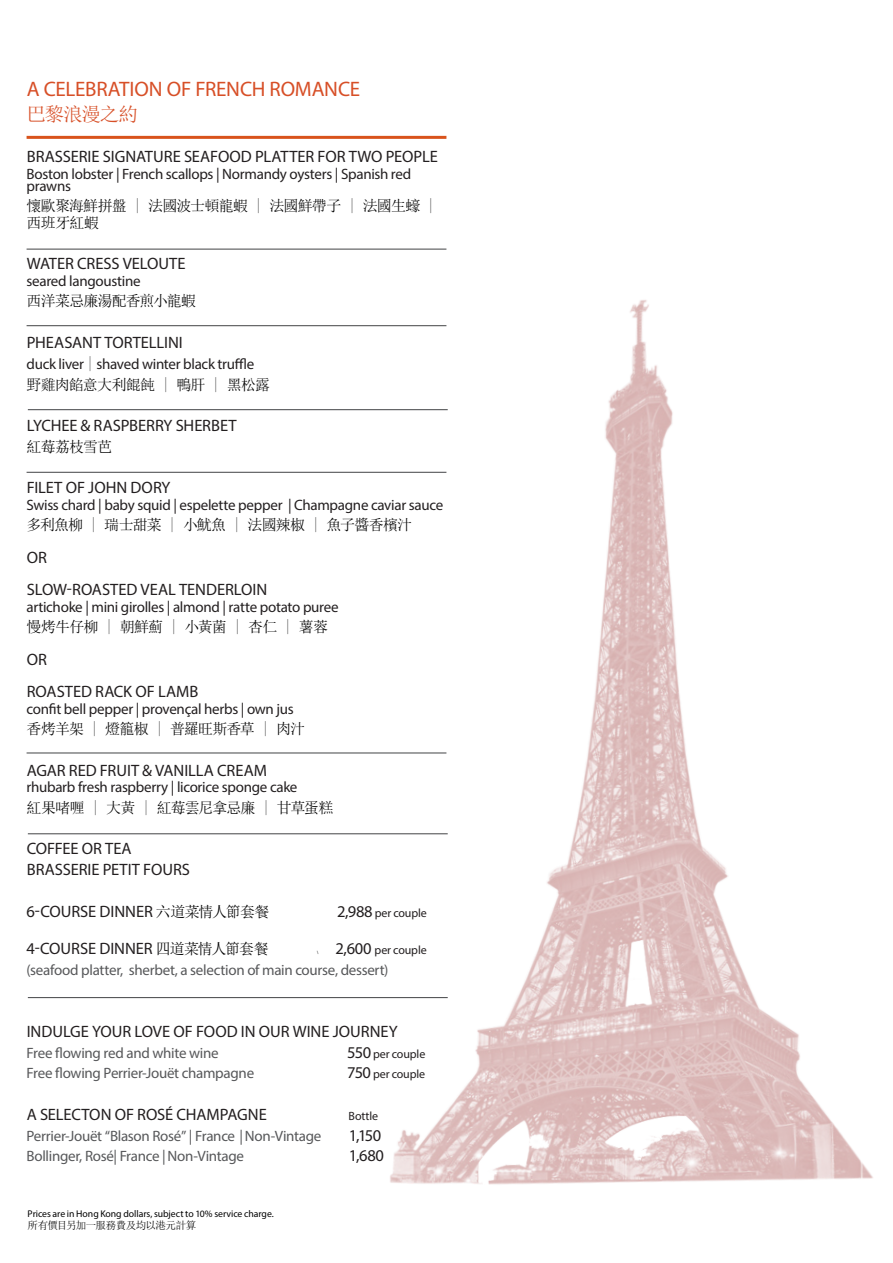
<style>
.page{position:relative;width:893px;height:1263px;background:#fff}
.page>*{position:absolute;margin:0;border:0;box-sizing:border-box;transform-origin:0 0}
._8th_menu_meals_and{font:21px "Myriad Pro";letter-spacing:-.005em;color:#d74f27}
._8th_menu_meals_and-2{font:19.5px "Sim Sun";letter-spacing:-.055em;color:#d74f27}
._8th_menu_meals_and-3{font:16.5px "Myriad Pro";color:#231f20}
._8th_menu_meals_and-4{font:15px/12px "Myriad Pro";letter-spacing:-.02em;color:#231f20}
._8th_menu_meals_and-5{font:15px "Myriad Pro";letter-spacing:-.02em;color:#57585a}
._8th_menu_meals_and-6{font:15px/16.5px "Sim Sun";letter-spacing:-.055em;color:#000}
._8th_menu_meals_and-7{font:12px "Myriad Pro";letter-spacing:-.01em;color:#231f20}
._8th_menu_meal_descr{font:10.5px "Sim Sun";letter-spacing:-.05em;color:#000}
._8th_menu_meal_descr-2{font:9.75px "Myriad Pro";letter-spacing:-.005em;color:#000}
._8th_menu_meals_and-8{font:4.5px "Arial Unicode MS";color:#000}
.s1{font-family:"Sim Sun";color:#000}
.s2{font-family:"Sim Sun";font-size:15px;color:#000}
.s3{font-size:16.5px}
</style>
<div class="page">
<hr style="left:27px;top:249px;width:419px;height:1px;background:#57585a">
<hr style="left:27px;top:136px;width:419px;height:3px;background:#d9531c">
<hr style="left:28px;top:997px;width:420px;height:1px;background:#57585a">
<hr style="left:28px;top:833px;width:420px;height:1px;background:#57585a">
<hr style="left:27px;top:752px;width:419px;height:1px;background:#57585a">
<hr style="left:28px;top:409px;width:420px;height:1px;background:#57585a">
<hr style="left:27px;top:325px;width:419px;height:1px;background:#57585a">
<hr style="left:27px;top:472px;width:419px;height:1px;background:#57585a">
<img style="left:372px;top:300px;width:501px;height:885px">
<p class="_8th_menu_meals_and" style="left:27px;top:76px;width:335px">A CELEBRATION OF FRENCH ROMANCE</p>
<p class="_8th_menu_meals_and-2" style="left:27px;top:104px;width:113px">巴黎浪漫之約</p>
<p class="_8th_menu_meals_and-3" style="left:27px;top:147px;width:413px">BRASSERIE SIGNATURE SEAFOOD PLATTER FOR TWO PEOPLE</p>
<p class="_8th_menu_meals_and-4" style="left:27px;top:167px;width:386px">Boston lobster | French scallops | Normandy oysters | Spanish red prawns</p>
<p class="_8th_menu_meals_and-6" style="left:27px;top:198px;width:410px">懷歐聚海鮮拼盤 | 法國波士頓龍蝦 | 法國鮮帶子 | 法國生蠔 |西班牙紅蝦</p>
<p class="_8th_menu_meals_and-3" style="left:27px;top:254px;width:160px">WATER CRESS VELOUTE</p>
<p class="_8th_menu_meals_and-4" style="left:27px;top:274px;width:116px">seared langoustine</p>
<p class="_8th_menu_meals_and-6" style="left:27px;top:293px;width:171px">西洋菜忌廉湯配香煎小龍蝦</p>
<p class="_8th_menu_meals_and-3" style="left:27px;top:332px;width:158px">PHEASANT TORTELLINI</p>
<p class="_8th_menu_meals_and-4" style="left:27px;top:357px;width:229px">duck liver <span class="s1">|</span> shaved winter black truffle</p>
<p class="_8th_menu_meals_and-6" style="left:27px;top:376px;width:245px">野雞肉餡意大利餛飩 | 鴨肝 | 黑松露</p>
<p class="_8th_menu_meals_and-3" style="left:27px;top:415px;width:211px">LYCHEE &amp; RASPBERRY SHERBET</p>
<p class="_8th_menu_meals_and-6" style="left:27px;top:438px;width:87px">紅莓荔枝雪芭</p>
<p class="_8th_menu_meals_and-3" style="left:27px;top:478px;width:145px">FILET OF JOHN DORY</p>
<p class="_8th_menu_meals_and-4" style="left:27px;top:498px;width:418px">Swiss chard | baby squid | espelette pepper | Champagne caviar sauce</p>
<p class="_8th_menu_meals_and-6" style="left:27px;top:517px;width:387px">多利魚柳 | 瑞士甜菜 | 小魷魚 | 法國辣椒 | 魚子醬香檳汁</p>
<p class="_8th_menu_meals_and-3" style="left:27px;top:547px;width:22px">OR</p>
<p class="_8th_menu_meals_and-3" style="left:27px;top:580px;width:242px">SLOW-ROASTED VEAL TENDERLOIN</p>
<p class="_8th_menu_meals_and-4" style="left:27px;top:600px;width:314px">artichoke | mini girolles | almond | ratte potato puree</p>
<p class="_8th_menu_meals_and-6" style="left:27px;top:619px;width:303px">慢烤牛仔柳 | 朝鮮薊 | 小黃菌 | 杏仁 | 薯蓉</p>
<p class="_8th_menu_meals_and-3" style="left:27px;top:649px;width:22px">OR</p>
<p class="_8th_menu_meals_and-3" style="left:27px;top:682px;width:173px">ROASTED RACK OF LAMB</p>
<p class="_8th_menu_meals_and-4" style="left:27px;top:702px;width:269px">confit bell pepper | provençal herbs | own jus</p>
<p class="_8th_menu_meals_and-6" style="left:27px;top:721px;width:280px">香烤羊架 | 燈籠椒 | 普羅旺斯香草 | 肉汁</p>
<p class="_8th_menu_meals_and-3" style="left:27px;top:760px;width:242px">AGAR RED FRUIT &amp; VANILLA CREAM</p>
<p class="_8th_menu_meals_and-4" style="left:27px;top:781px;width:272px">rhubarb fresh raspberry | licorice sponge cake</p>
<p class="_8th_menu_meals_and-6" style="left:27px;top:799px;width:308px">紅果啫喱 | 大黃 | 紅莓雲尼拿忌廉 | 甘草蛋糕</p>
<p class="_8th_menu_meals_and-3" style="left:27px;top:839px;width:106px">COFFEE OR TEA</p>
<p class="_8th_menu_meals_and-3" style="left:27px;top:859px;width:165px">BRASSERIE PETIT FOURS</p>
<p class="_8th_menu_meals_and-3" style="left:27px;top:901px;width:244px">6-COURSE DINNER <span class="s2">六道菜情人節套餐</span></p>
<p class="_8th_menu_meals_and-7" style="left:337px;top:905px;width:91px"><span class="s3">2,988</span> per couple</p>
<p class="_8th_menu_meals_and-3" style="left:27px;top:938px;width:244px">4-COURSE DINNER <span class="s2">四道菜情人節套餐</span></p>
<p class="_8th_menu_meals_and-8" style="left:317px;top:949px;width:3px">\</p>
<p class="_8th_menu_meals_and-7" style="left:336px;top:942px;width:93px"><span class="s3">2,600</span> per couple</p>
<p class="_8th_menu_meals_and-5" style="left:27px;top:960px;width:363px">(seafood platter, sherbet, a selection of main course, dessert)</p>
<p class="_8th_menu_meals_and-3" style="left:27px;top:1021px;width:373px">INDULGE YOUR LOVE OF FOOD IN OUR WINE JOURNEY</p>
<p class="_8th_menu_meals_and-5" style="left:27px;top:1043px;width:194px">Free flowing red and white wine</p>
<p class="_8th_menu_meals_and-7" style="left:347px;top:1046px;width:80px"><span class="s3">550</span> per couple</p>
<p class="_8th_menu_meals_and-5" style="left:27px;top:1064px;width:229px">Free flowing Perrier-Jouët champagne</p>
<p class="_8th_menu_meals_and-7" style="left:347px;top:1067px;width:80px"><span class="s3">750</span> per couple</p>
<p class="_8th_menu_meals_and-3" style="left:27px;top:1104px;width:242px">A SELECTON OF ROSÉ CHAMPAGNE</p>
<p class="_8th_menu_meals_and-7" style="left:349px;top:1108px;width:31px">Bottle</p>
<p class="_8th_menu_meals_and-5" style="left:27px;top:1126px;width:296px">Perrier-Jouët “Blason Rosé” | France |Non-Vintage</p>
<p class="_8th_menu_meals_and-3" style="left:349px;top:1125px;width:34px">1,150</p>
<p class="_8th_menu_meals_and-5" style="left:27px;top:1147px;width:219px">Bollinger, Rosé| France |Non-Vintage</p>
<p class="_8th_menu_meals_and-3" style="left:349px;top:1146px;width:37px">1,680</p>
<p class="_8th_menu_meal_descr-2" style="left:28px;top:1208px;width:248px">Prices are in Hong Kong dollars, subject to 10% service charge.</p>
<p class="_8th_menu_meal_descr" style="left:28px;top:1220px;width:170px">所有價目另加一服務費及均以港元計算</p>
</div>
